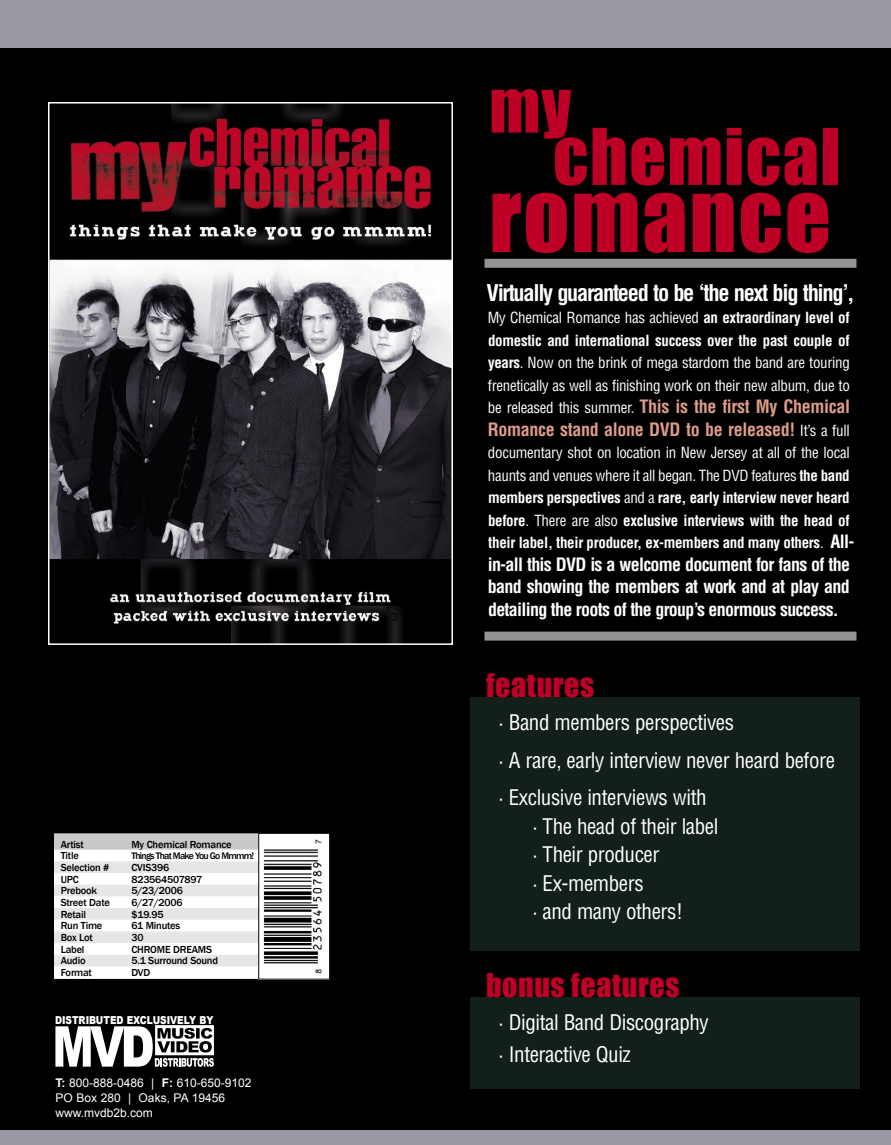
<style>
.page{position:relative;width:891px;height:1145px;background:#000}
.page>*{position:absolute;margin:0;border:0;box-sizing:border-box;transform-origin:0 0}
.t1{font:90px "Impact";letter-spacing:.02em;color:#be0027}
.t2{font:72px "Impact";letter-spacing:.02em;color:#be0027}
.t3{font:66px "Impact";color:#be0027}
.t4{font:30px "Impact";letter-spacing:.02em;color:#be0027}
.t5{font:700 condensed 22.5px "Helvetica";letter-spacing:-.06em;color:#fff}
.t6{font:condensed 21px "Helvetica";letter-spacing:-.02em;color:#fff}
.t7{font:700 condensed 18px/22.5px "Helvetica";letter-spacing:-.04em;color:#fff;text-align:justify}
.t8{font:700 condensed 18px/22.5px "Helvetica";letter-spacing:-.02em;color:#de9c8a}
.t9{font:700 condensed 15px/22.5px "Helvetica";letter-spacing:-.02em;color:#fff}
.t10{font:condensed 15px/22.5px "Helvetica";letter-spacing:-.02em;color:#fff;text-align:justify}
.t11{font:12px "Arial";color:#fff}
.t12{font:900 10.95px "Arial";color:#fff;scale:.82 1}
.t13{font:500 10.5px "Franklin Gothic";letter-spacing:-.02em;color:#000}
.t14{font:500 9.75px "Franklin Gothic";letter-spacing:-.08em;color:#000}
.s1{font-weight:700}
.s2{font-weight:400;font-size:15px;color:#fff}
.s3{font-weight:400}
.s4{font-size:18px}
</style>
<div class="page">
<div style="left:0;top:1131px;width:891px;height:14px;background:#9997a1"></div>
<div style="left:0;top:0;width:891px;height:47px;background:#9997a1"></div>
<div style="left:471px;top:697px;width:389px;height:253px;background:#132019"></div>
<svg style="left:55px;top:1025px;width:159px;height:42px"></svg>
<div style="left:53px;top:833px;width:277px;height:146px;background:#fff"></div>
<svg style="left:55px;top:835px;width:204px;height:15px;background:#c9c9c9"></svg>
<svg style="left:55px;top:861px;width:204px;height:105px"></svg>
<div style="left:52px;top:832px;width:278px;height:148px;border:2px solid #000"></div>
<img style="left:263px;top:835px;width:65px;height:142px">
<div style="left:259px;top:833px;width:71px;height:146px;border:1px solid #000"></div>
<div style="left:484px;top:259px;width:372px;height:9px;background:#939393"></div>
<div style="left:484px;top:632px;width:372px;height:9px;background:#939393"></div>
<img style="left:51px;top:105px;width:399px;height:537px">
<div style="left:48px;top:102px;width:405px;height:543px;border:2px solid #fff"></div>
<div style="left:471px;top:997px;width:389px;height:92px;background:#132019"></div>
<p class="t13" style="left:61px;top:837px;width:25px">Artist</p>
<p class="t13" style="left:131px;top:837px;width:102px">My Chemical Romance</p>
<p class="t13" style="left:61px;top:849px;width:20px">Title</p>
<p class="t14" style="left:131px;top:849px;width:124px">Things That Make You Go Mmmm!</p>
<p class="t13" style="left:61px;top:861px;width:50px">Selection #</p>
<p class="t13" style="left:131px;top:861px;width:39px">CVIS396</p>
<p class="t13" style="left:61px;top:872px;width:20px">UPC</p>
<p class="t13" style="left:131px;top:872px;width:72px">823564507897</p>
<p class="t13" style="left:61px;top:884px;width:38px">Prebook</p>
<p class="t13" style="left:131px;top:884px;width:53px">5/23/2006</p>
<p class="t13" style="left:61px;top:896px;width:51px">Street Date</p>
<p class="t13" style="left:131px;top:896px;width:53px">6/27/2006</p>
<p class="t13" style="left:61px;top:907px;width:27px">Retail</p>
<p class="t13" style="left:131px;top:907px;width:34px">$19.95</p>
<p class="t13" style="left:61px;top:919px;width:43px">Run Time</p>
<p class="t13" style="left:131px;top:919px;width:50px">61 Minutes</p>
<p class="t13" style="left:61px;top:931px;width:34px">Box Lot</p>
<p class="t13" style="left:131px;top:931px;width:14px">30</p>
<p class="t13" style="left:61px;top:942px;width:25px">Label</p>
<p class="t13" style="left:131px;top:942px;width:82px">CHROME DREAMS</p>
<p class="t13" style="left:61px;top:954px;width:26px">Audio</p>
<p class="t13" style="left:131px;top:954px;width:88px">5.1 Surround Sound</p>
<p class="t13" style="left:61px;top:966px;width:33px">Format</p>
<p class="t13" style="left:131px;top:966px;width:20px">DVD</p>
<p class="t12" style="left:55px;top:1012px;width:195px">DISTRIBUTED EXCLUSIVELY BY</p>
<p class="t11" style="left:56px;top:1075px;width:197px"><span class="s1">T:</span> 800-888-0486 | <span class="s1">F:</span> 610-650-9102</p>
<p class="t11" style="left:56px;top:1090px;width:171px">PO Box 280 | Oaks, PA 19456</p>
<p class="t11" style="left:56px;top:1105px;width:99px">www.mvdb2b.com</p>
<p class="t3" style="left:489px;top:56px;width:83px">my</p>
<p class="t2" style="left:553px;top:101px;width:289px">chemical</p>
<p class="t1" style="left:489px;top:147px;width:343px">romance</p>
<p class="t5" style="left:487px;top:279px;width:370px">Virtually guaranteed to be ‘the next big thing’,</p>
<p class="t10" style="left:488px;top:306px;width:364px">My Chemical Romance has achieved <span class="s1">an extraordinary level of domestic and international success over the past couple of years</span>. Now on the brink of mega stardom the band are touring frenetically as well as finishing work on their new album, due to</p>
<p class="t8" style="left:488px;top:395px;width:364px"><span class="s2">be released this summer.</span> This is the first My Chemical<br>Romance stand alone DVD to be released! <span class="s2">It’s a full</span></p>
<p class="t9" style="left:488px;top:442px;width:368px"><span class="s3">documentary shot on location in New Jersey at all of the local haunts and venues where it all began. The DVD features</span> the band members perspectives <span class="s3">and a</span> rare, early interview never heard before<span class="s3">. There are also</span> exclusive interviews with the head of their label, their producer, ex-members and many others<span class="s3">.</span> <span class="s4">All-</span></p>
<p class="t7" style="left:488px;top:553px;width:364px">in-all this DVD is a welcome document for fans of the band showing the members at work and at play and detailing the roots of the group’s enormous success.</p>
<p class="t4" style="left:486px;top:662px;width:110px">features</p>
<p class="t6" style="left:499px;top:709px;width:237px">· Band members perspectives</p>
<p class="t6" style="left:499px;top:747px;width:338px">· A rare, early interview never heard before</p>
<p class="t6" style="left:499px;top:784px;width:209px">· Exclusive interviews with</p>
<p class="t6" style="left:532px;top:813px;width:188px">· The head of their label</p>
<p class="t6" style="left:532px;top:841px;width:129px">· Their producer</p>
<p class="t6" style="left:532px;top:870px;width:113px">· Ex-members</p>
<p class="t6" style="left:532px;top:898px;width:152px">· and many others!</p>
<p class="t4" style="left:486px;top:962px;width:195px">bonus features</p>
<p class="t6" style="left:499px;top:1009px;width:212px">· Digital Band Discography</p>
<p class="t6" style="left:499px;top:1041px;width:134px">· Interactive Quiz</p>
</div>
